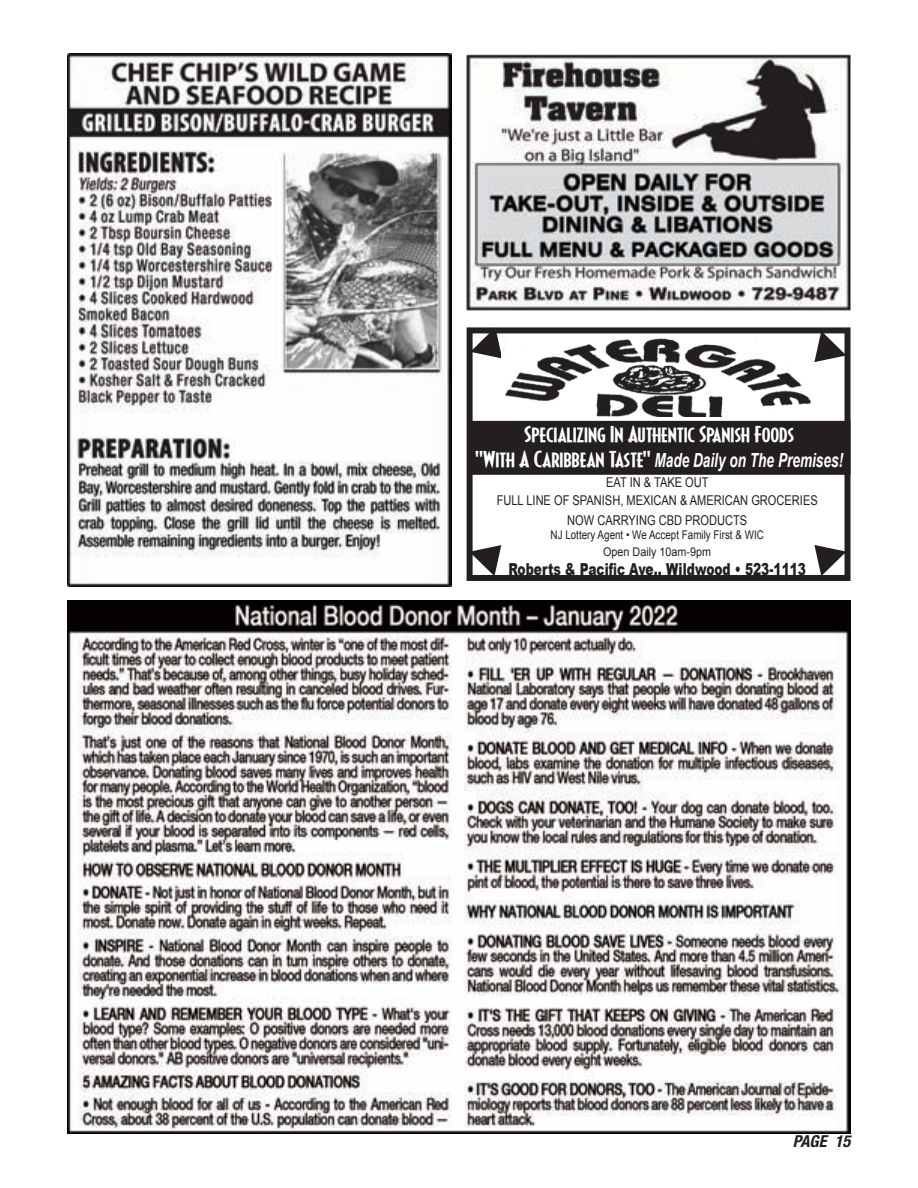
<style>
.page{position:relative;width:918px;height:1188px;background:#fff}
.page>*{position:absolute;margin:0;border:0;box-sizing:border-box;transform-origin:0 0}
.t1{font:21px "Decotura ICG";letter-spacing:-.01em;color:#fff;scale:1.2 1}
.t2{font:italic 700 19.5px "Arial";color:#fff;scale:.7 1}
.t3{font:900 16.5px "Arial";color:#231f20;scale:.74 1}
.t4{font:italic 700 condensed 16.5px "Helvetica Neue";color:#231f20}
.t5{font:13.5px/18px "Arial";color:#231f20;text-align:center;scale:.82 1}
.t6{font:12px/16.2px "Arial";color:#231f20;text-align:center;scale:.82 1}
.s1{font-family:"Decotura ICG";font-weight:400;font-style:normal;font-size:21px}
</style>
<div class="page">
<svg style="left:467px;top:327px;width:384px;height:254px"></svg>
<svg style="left:814px;top:545px;width:32px;height:31px"></svg>
<svg style="left:469px;top:545px;width:32px;height:31px"></svg>
<svg style="left:814px;top:331px;width:32px;height:31px"></svg>
<svg style="left:470px;top:327px;width:32px;height:31px"></svg>
<div style="left:470px;top:421px;width:381px;height:54px;background:#231f20"></div>
<img style="left:502px;top:337px;width:310px;height:80px">
<img style="left:466px;top:55px;width:385px;height:256px">
<img style="left:68px;top:54px;width:383px;height:533px">
<img style="left:68px;top:601px;width:782px;height:533px">
<h1 class="t1" style="left:524px;top:422px;width:226px">Specializing In Authentic Spanish Foods</h1>
<h2 class="t2" style="left:475px;top:448px;width:527px"><span class="s1">"With A Caribbean Taste"</span> Made Daily on The Premises!</h2>
<p class="t5" style="left:497px;top:474px;width:393px">EAT IN &amp; TAKE OUT<br>FULL LINE OF SPANISH, MEXICAN &amp; AMERICAN GROCERIES</p>
<p class="t5" style="left:567px;top:511px;width:221px">NOW CARRYING CBD PRODUCTS</p>
<p class="t6" style="left:551px;top:527px;width:262px">NJ Lottery Agent • We Accept Family First &amp; WIC<br>Open Daily 10am-9pm</p>
<p class="t3" style="left:508px;top:558px;width:404px">Roberts &amp; Pacific Ave., Wildwood • 523-1113</p>
<p class="t4" style="left:793px;top:1131px;width:59px">PAGE 15</p>
</div>
